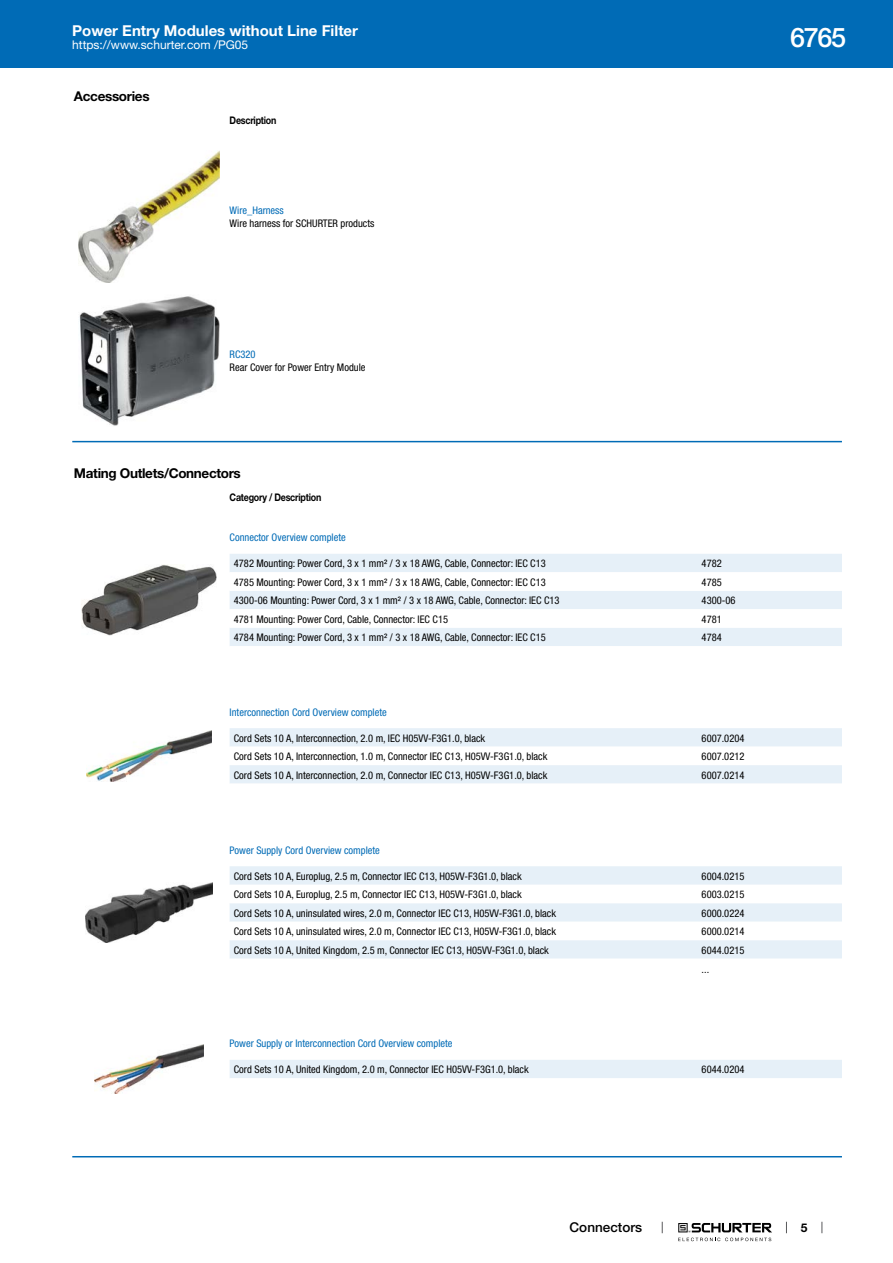
<style>
.page{position:relative;width:893px;height:1263px;background:#fff}
.page>*{position:absolute;margin:0;border:0;box-sizing:border-box;transform-origin:0 0}
.t1{font:500 27px "Helvetica Neue LT";color:#fff}
.t2{font:700 15px "Helvetica Neue LT";color:#fff}
.t3{font:700 13.5px "Helvetica Neue LT";letter-spacing:-.025em;color:#000}
.t4{font:500 13.5px "Helvetica Neue LT";color:#000}
.t5{font:12px "Helvetica Neue LT";color:#fff}
.t6{font:700 12px "Helvetica Neue LT";color:#000}
.t7{font:condensed 10.5px/19.6px "Helvetica Neue LT";color:#000}
.t8{font:condensed 10.5px "Helvetica Neue LT";color:#006bb6}
.t9{font:700 10.5px "Helvetica Neue LT";letter-spacing:-.025em;color:#000;scale:.85 1}
</style>
<div class="page">
<svg style="left:678px;top:1223px;width:94px;height:18px"></svg>
<div style="left:0;top:0;width:893px;height:68px;background:#006bb6"></div>
<img style="left:78px;top:151px;width:141px;height:131px">
<img style="left:79px;top:296px;width:140px;height:130px">
<hr style="left:72px;top:441px;width:770px;height:1px;background:#006bb6">
<img style="left:81px;top:565px;width:135px;height:70px">
<div style="left:230px;top:554px;width:612px;height:18px;background:#e6f0f8"></div>
<svg style="left:230px;top:591px;width:612px;height:55px;fill:#e6f0f8"></svg>
<img style="left:87px;top:730px;width:124px;height:51px">
<svg style="left:230px;top:728px;width:612px;height:55px"></svg>
<img style="left:85px;top:882px;width:127px;height:60px">
<div style="left:230px;top:866px;width:612px;height:19px;background:#e6f0f8"></div>
<svg style="left:230px;top:903px;width:612px;height:56px;fill:#e6f0f8"></svg>
<img style="left:94px;top:1045px;width:110px;height:48px">
<div style="left:230px;top:1060px;width:612px;height:18px;background:#e6f0f8"></div>
<hr style="left:72px;top:1156px;width:770px;height:1px;background:#006bb6">
<h2 class="t2" style="left:72px;top:21px;width:287px">Power Entry Modules without Line Filter</h2>
<p class="t5" style="left:72px;top:38px;width:178px">https://www.schurter.com /PG05</p>
<p class="t3" style="left:74px;top:88px;width:77px">Accessories</p>
<p class="t9" style="left:230px;top:114px;width:57px">Description</p>
<p class="t8" style="left:230px;top:205px;width:56px">Wire_Harness</p>
<p class="t7" style="left:230px;top:213px;width:146px">Wire harness for SCHURTER products</p>
<h1 class="t1" style="left:790px;top:21px;width:57px">6765</h1>
<p class="t8" style="left:230px;top:348px;width:28px">RC320</p>
<p class="t7" style="left:230px;top:357px;width:137px">Rear Cover for Power Entry Module</p>
<p class="t3" style="left:74px;top:465px;width:168px">Mating Outlets/Connectors</p>
<p class="t9" style="left:230px;top:491px;width:109px">Category / Description</p>
<p class="t8" style="left:230px;top:531px;width:118px">Connector Overview complete</p>
<p class="t7" style="left:234px;top:553px;width:313px">4782 Mounting: Power Cord, 3 x 1 mm² / 3 x 18 AWG, Cable, Connector: IEC C13</p>
<p class="t7" style="left:702px;top:553px;width:22px">4782</p>
<p class="t7" style="left:234px;top:572px;width:313px">4785 Mounting: Power Cord, 3 x 1 mm² / 3 x 18 AWG, Cable, Connector: IEC C13</p>
<p class="t7" style="left:702px;top:572px;width:22px">4785</p>
<p class="t7" style="left:234px;top:590px;width:327px">4300-06 Mounting: Power Cord, 3 x 1 mm² / 3 x 18 AWG, Cable, Connector: IEC C13</p>
<p class="t7" style="left:702px;top:590px;width:35px">4300-06</p>
<p class="t7" style="left:234px;top:609px;width:216px">4781 Mounting: Power Cord, Cable, Connector: IEC C15</p>
<p class="t7" style="left:702px;top:609px;width:22px">4781</p>
<p class="t7" style="left:234px;top:627px;width:313px">4784 Mounting: Power Cord, 3 x 1 mm² / 3 x 18 AWG, Cable, Connector: IEC C15</p>
<p class="t7" style="left:702px;top:627px;width:22px">4784</p>
<p class="t8" style="left:230px;top:706px;width:159px">Interconnection Cord Overview complete</p>
<p class="t7" style="left:234px;top:728px;width:253px">Cord Sets 10 A, Interconnection, 2.0 m, IEC H05VV-F3G1.0, black</p>
<p class="t7" style="left:702px;top:728px;width:44px">6007.0204</p>
<p class="t7" style="left:234px;top:746px;width:315px">Cord Sets 10 A, Interconnection, 1.0 m, Connector IEC C13, H05VV-F3G1.0, black</p>
<p class="t7" style="left:702px;top:746px;width:44px">6007.0212</p>
<p class="t7" style="left:234px;top:765px;width:315px">Cord Sets 10 A, Interconnection, 2.0 m, Connector IEC C13, H05VV-F3G1.0, black</p>
<p class="t7" style="left:702px;top:765px;width:44px">6007.0214</p>
<p class="t8" style="left:230px;top:844px;width:152px">Power Supply Cord Overview complete</p>
<p class="t7" style="left:234px;top:866px;width:289px">Cord Sets 10 A, Europlug, 2.5 m, Connector IEC C13, H05VV-F3G1.0, black</p>
<p class="t7" style="left:702px;top:866px;width:44px">6004.0215</p>
<p class="t7" style="left:234px;top:884px;width:289px">Cord Sets 10 A, Europlug, 2.5 m, Connector IEC C13, H05VV-F3G1.0, black</p>
<p class="t7" style="left:702px;top:884px;width:44px">6003.0215</p>
<p class="t7" style="left:234px;top:903px;width:324px">Cord Sets 10 A, uninsulated wires, 2.0 m, Connector IEC C13, H05VV-F3G1.0, black</p>
<p class="t7" style="left:702px;top:903px;width:44px">6000.0224</p>
<p class="t7" style="left:234px;top:921px;width:324px">Cord Sets 10 A, uninsulated wires, 2.0 m, Connector IEC C13, H05VV-F3G1.0, black</p>
<p class="t7" style="left:702px;top:921px;width:44px">6000.0214</p>
<p class="t7" style="left:234px;top:940px;width:317px">Cord Sets 10 A, United Kingdom, 2.5 m, Connector IEC C13, H05VV-F3G1.0, black</p>
<p class="t7" style="left:702px;top:940px;width:44px">6044.0215 ...</p>
<p class="t8" style="left:230px;top:1037px;width:224px">Power Supply or Interconnection Cord Overview complete</p>
<p class="t7" style="left:234px;top:1059px;width:296px">Cord Sets 10 A, United Kingdom, 2.0 m, Connector IEC H05VV-F3G1.0, black</p>
<p class="t7" style="left:702px;top:1059px;width:44px">6044.0204</p>
<p class="t4" style="left:570px;top:1219px;width:74px">Connectors</p>
<p class="t6" style="left:801px;top:1220px;width:8px">5</p>
</div>
